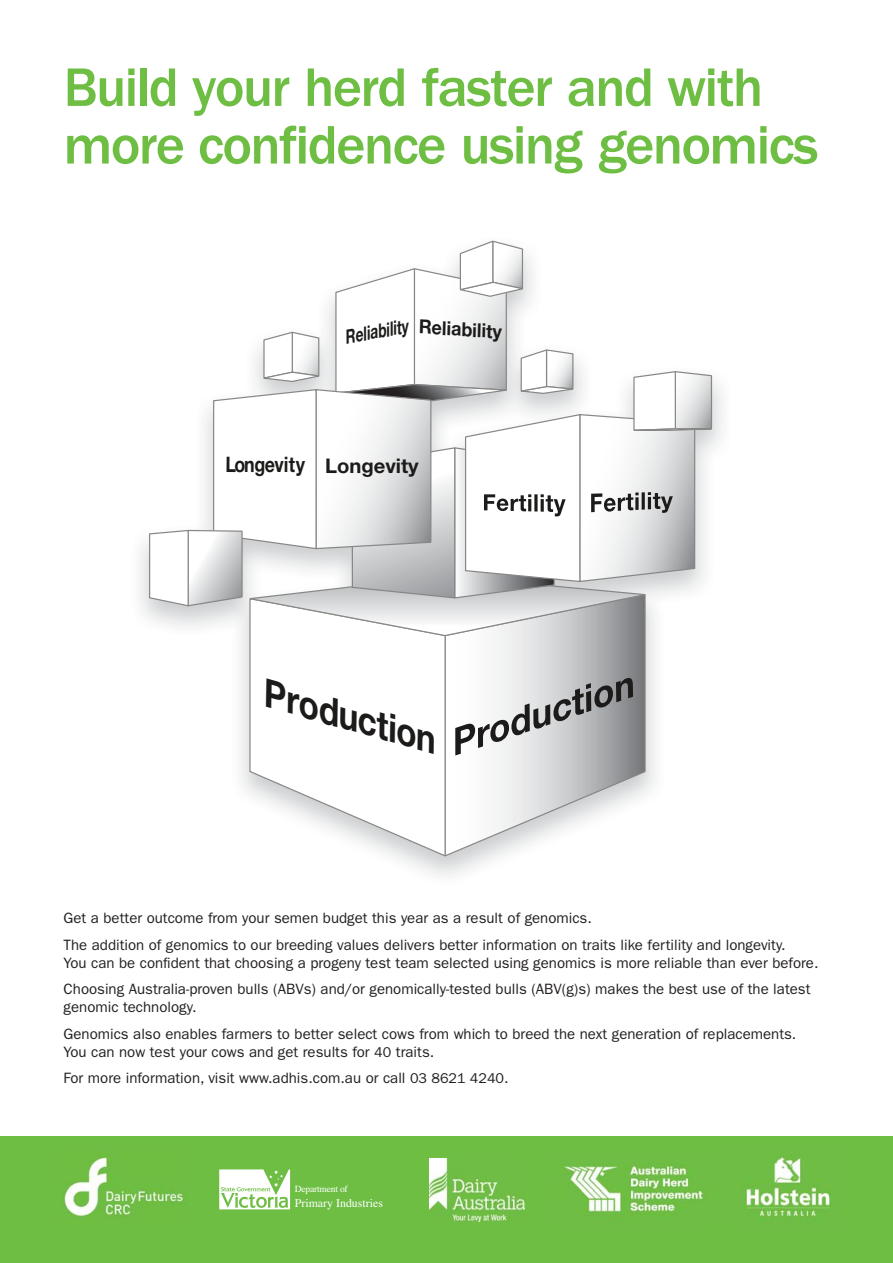
<style>
.page{position:relative;width:893px;height:1263px;background:#fff}
.page>*{position:absolute;margin:0;border:0;box-sizing:border-box;transform-origin:0 0}
.t1{font:500 56.1px/57.6px "Franklin Gothic LT";letter-spacing:-.03em;color:#6ebe44}
.t2{font:italic 700 38.25px "Helvetica Neue LT";color:#1c1b1a;scale:.9 1}
.t3{font:700 21.3px "Helvetica Neue LT";letter-spacing:-.03em;color:#1c1b1a;scale:.83 1}
.t4{font:italic 700 19.5px "Helvetica Neue LT";color:#1c1b1a;scale:.7 1}
.t5{font:700 19.35px "Helvetica Neue LT";color:#1c1b1a;scale:.93 1}
.t6{font:15px/26.5px "Franklin Gothic LT";color:#231f20}
.t7{font:11.85px "Times";color:#fff}
.t8{font:9.45px "Times";letter-spacing:-.02em;color:#fff}
.s1{font-size:20.25px}
.s2{font-size:14.25px}
</style>
<div class="page">
<img style="left:140px;top:376px;width:583px;height:500px">
<svg style="left:446px;top:637px;width:200px;height:221px"></svg>
<svg style="left:248px;top:637px;width:198px;height:221px"></svg>
<svg style="left:455px;top:677px;width:178px;height:78px"></svg>
<svg style="left:148px;top:240px;width:564px;height:397px"></svg>
<div style="left:0;top:1137px;width:892px;height:126px;background:#6ebe44"></div>
<img style="left:564px;top:1164px;width:140px;height:51px">
<img style="left:429px;top:1159px;width:96px;height:62px">
<svg style="left:219px;top:1169px;width:71px;height:40px"></svg>
<img style="left:64px;top:1155px;width:120px;height:63px">
<img style="left:743px;top:1157px;width:88px;height:62px">
<h1 class="t1" style="left:64px;top:62px;width:756px">Build your herd faster and with more confidence using genomics</h1>
<h3 class="t4" style="left:343px;top:330px;width:93px;rotate:-10deg">Reliability</h3>
<p class="t5" style="left:419px;top:320px;width:91px;rotate:3deg">Reliability</p>
<h3 class="t3" style="left:225px;top:457px;width:234px">Longevity <span class="s1">Longevity</span></h3>
<h2 class="t2" style="left:272px;top:680px;width:199px;rotate:16deg">Production</h2>
<p class="t6" style="left:64px;top:906px;width:723px">Get a better outcome from your semen budget this year as a result of genomics.<br>The addition of genomics to our breeding values delivers better information on traits like fertility and longevity.</p>
<p class="t6" style="left:64px;top:951px;width:756px">You can be confident that choosing a progeny test team selected using genomics is more reliable than ever before.<br>Choosing Australia-proven bulls (ABVs) and/or genomically-tested bulls (ABV(g)s) makes the best use of the latest</p>
<p class="t6" style="left:64px;top:995px;width:734px">genomic technology.<br>Genomics also enables farmers to better select cows from which to breed the next generation of replacements.</p>
<p class="t6" style="left:64px;top:1040px;width:446px">You can now test your cows and get results for <span class="s2">40</span> traits.<br>For more information, visit www.adhis.com.au or call <span class="s2">03 8621 4240</span>.</p>
<p class="t8" style="left:295px;top:1185px;width:54px">Department of</p>
<p class="t7" style="left:295px;top:1199px;width:90px">Primary Industries</p>
</div>
